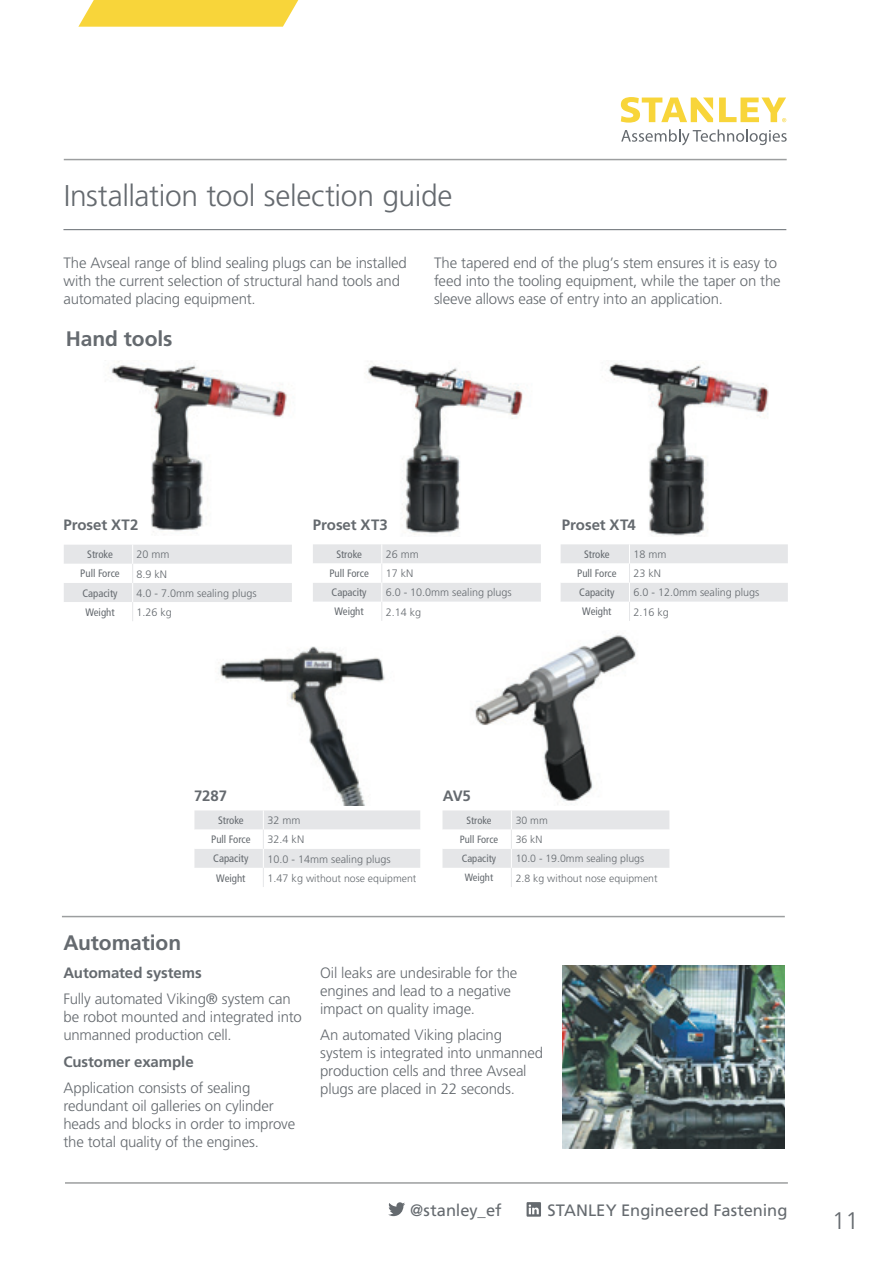
<style>
.page{position:relative;width:893px;height:1263px;background:#fff}
.page>*{position:absolute;margin:0;border:0;box-sizing:border-box;transform-origin:0 0}
.t1{font:300 30px "Frutiger";letter-spacing:-.01em;color:#656a6f}
.t2{font:300 24px "Frutiger";color:#656a6f}
.t3{font:700 21px "Frutiger";letter-spacing:-.005em;color:#656a6f}
.t4{font:16.5px "Frutiger";color:#656a6f}
.t5{font:300 15px/18px "Frutiger";letter-spacing:-.01em;color:#656a6f}
.t6{font:700 15px "Frutiger";letter-spacing:-.005em;color:#656a6f}
.t7{font:300 10.8px "Frutiger";color:#656a6f}
.t8{font:condensed 10.8px "Frutiger";color:#656a6f}
.t9{font:300 10.5px "Frutiger";color:#656a6f}
.t10{font:condensed 10.5px "Frutiger";color:#656a6f}
.s1{font-size:10.8px}
</style>
<div class="page">
<svg style="left:78px;top:0;width:221px;height:27px;background:#f8d84a"></svg>
<svg style="left:621px;top:129px;width:166px;height:16px"></svg>
<svg style="left:621px;top:97px;width:165px;height:26px"></svg>
<hr style="left:64px;top:159px;width:723px;height:1px;background:#9c9e9f">
<hr style="left:62px;top:916px;width:723px;height:1px;background:#9c9e9f">
<img style="left:562px;top:965px;width:223px;height:183px">
<img style="left:218px;top:646px;width:167px;height:159px">
<img style="left:475px;top:635px;width:161px;height:167px">
<hr style="left:65px;top:1182px;width:723px;height:2px;background:#9c9e9f">
<svg style="left:388px;top:1202px;width:17px;height:14px"></svg>
<svg style="left:527px;top:1202px;width:14px;height:15px"></svg>
<img style="left:368px;top:361px;width:155px;height:174px">
<img style="left:608px;top:363px;width:161px;height:173px">
<img style="left:111px;top:361px;width:177px;height:171px">
<hr style="left:63px;top:229px;width:723px;height:1px;background:#656a6f">
<svg style="left:194px;top:810px;width:226px;height:77px"></svg>
<svg style="left:442px;top:810px;width:227px;height:77px"></svg>
<svg style="left:313px;top:544px;width:228px;height:77px"></svg>
<svg style="left:561px;top:544px;width:227px;height:77px"></svg>
<svg style="left:64px;top:545px;width:228px;height:76px"></svg>
<h1 class="t1" style="left:64px;top:179px;width:390px">Installation tool selection guide</h1>
<p class="t5" style="left:63px;top:254px;width:345px">The Avseal range of blind sealing plugs can be installed with the current selection of structural hand tools and automated placing equipment.</p>
<p class="t5" style="left:434px;top:254px;width:348px">The tapered end of the plug’s stem ensures it is easy to feed into the tooling equipment, while the taper on the sleeve allows ease of entry into an application.</p>
<h3 class="t3" style="left:66px;top:326px;width:108px">Hand tools</h3>
<p class="t6" style="left:63px;top:516px;width:76px">Proset XT2</p>
<p class="t6" style="left:313px;top:516px;width:76px">Proset XT3</p>
<p class="t6" style="left:562px;top:516px;width:75px">Proset XT4</p>
<p class="t8" style="left:87px;top:548px;width:27px">Stroke</p>
<p class="t7" style="left:137px;top:549px;width:35px">20 mm</p>
<p class="t8" style="left:80px;top:567px;width:41px">Pull Force</p>
<p class="t7" style="left:137px;top:568px;width:32px">8.9 kN</p>
<p class="t8" style="left:82px;top:586px;width:37px">Capacity</p>
<p class="t7" style="left:137px;top:587px;width:122px">4.0 - 7.0mm sealing plugs</p>
<p class="t8" style="left:85px;top:606px;width:31px">Weight</p>
<p class="t7" style="left:137px;top:606px;width:37px">1.26 kg</p>
<p class="t8" style="left:336px;top:548px;width:27px">Stroke</p>
<p class="t7" style="left:386px;top:548px;width:35px">26 mm</p>
<p class="t8" style="left:329px;top:567px;width:41px">Pull Force</p>
<p class="t7" style="left:386px;top:567px;width:29px">17 kN</p>
<p class="t8" style="left:332px;top:586px;width:37px">Capacity</p>
<p class="t7" style="left:386px;top:587px;width:128px">6.0 - 10.0mm sealing plugs</p>
<p class="t8" style="left:334px;top:605px;width:31px">Weight</p>
<p class="t7" style="left:386px;top:606px;width:37px">2.14 kg</p>
<p class="t8" style="left:584px;top:548px;width:27px">Stroke</p>
<p class="t7" style="left:633px;top:548px;width:35px">18 mm</p>
<p class="t8" style="left:577px;top:567px;width:41px">Pull Force</p>
<p class="t7" style="left:633px;top:567px;width:29px">23 kN</p>
<p class="t8" style="left:579px;top:586px;width:37px">Capacity</p>
<p class="t7" style="left:633px;top:587px;width:128px">6.0 - 12.0mm sealing plugs</p>
<p class="t8" style="left:582px;top:605px;width:31px">Weight</p>
<p class="t7" style="left:633px;top:606px;width:37px">2.16 kg</p>
<p class="t6" style="left:194px;top:786px;width:35px">7287</p>
<p class="t6" style="left:443px;top:786px;width:30px">AV5</p>
<p class="t8" style="left:218px;top:814px;width:27px">Stroke</p>
<p class="t7" style="left:268px;top:814px;width:35px">32 mm</p>
<p class="t8" style="left:211px;top:833px;width:41px">Pull Force</p>
<p class="t7" style="left:268px;top:833px;width:38px">32.4 kN</p>
<p class="t8" style="left:213px;top:852px;width:37px">Capacity</p>
<p class="t7" style="left:268px;top:853px;width:125px">10.0 - 14mm sealing plugs</p>
<p class="t8" style="left:216px;top:871px;width:31px">Weight</p>
<p class="t9" style="left:268px;top:872px;width:150px"><span class="s1">1.47 kg</span> without nose equipment</p>
<p class="t10" style="left:466px;top:814px;width:26px">Stroke</p>
<p class="t9" style="left:516px;top:814px;width:34px">30 mm</p>
<p class="t10" style="left:460px;top:833px;width:40px">Pull Force</p>
<p class="t9" style="left:516px;top:834px;width:28px">36 kN</p>
<p class="t10" style="left:462px;top:852px;width:36px">Capacity</p>
<p class="t9" style="left:516px;top:853px;width:130px">10.0 - 19.0mm sealing plugs</p>
<p class="t10" style="left:465px;top:872px;width:30px">Weight</p>
<p class="t9" style="left:516px;top:872px;width:143px">2.8 kg without nose equipment</p>
<h3 class="t3" style="left:63px;top:930px;width:119px">Automation</h3>
<p class="t6" style="left:63px;top:963px;width:140px">Automated systems</p>
<p class="t5" style="left:63px;top:990px;width:240px">Fully automated Viking® system can be robot mounted and integrated into unmanned production cell.</p>
<p class="t6" style="left:63px;top:1052px;width:132px">Customer example</p>
<p class="t5" style="left:63px;top:1079px;width:233px">Application consists of sealing redundant oil galleries on cylinder heads and blocks in order to improve the total quality of the engines.</p>
<p class="t5" style="left:320px;top:963px;width:199px">Oil leaks are undesirable for the engines and lead to a negative impact on quality image.</p>
<p class="t5" style="left:320px;top:1026px;width:224px">An automated Viking placing system is integrated into unmanned production cells and three Avseal plugs are placed in 22 seconds.</p>
<p class="t4" style="left:410px;top:1201px;width:93px">@stanley_ef</p>
<p class="t4" style="left:547px;top:1201px;width:241px">STANLEY Engineered Fastening</p>
<h2 class="t2" style="left:832px;top:1207px;width:28px">11</h2>
</div>
